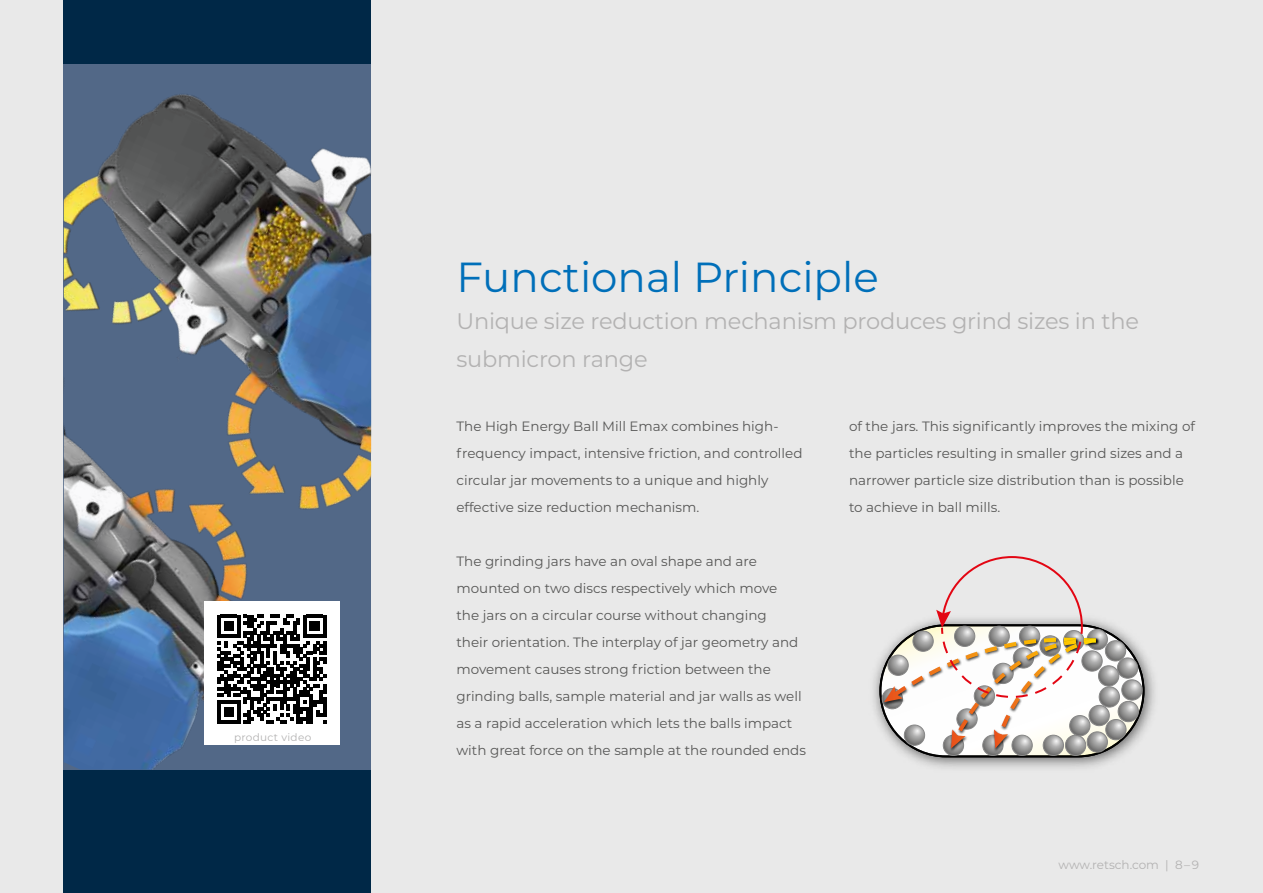
<style>
.page{position:relative;width:1263px;height:893px;background:#e9e9e9}
.page>*{position:absolute;margin:0;border:0;box-sizing:border-box;transform-origin:0 0}
.t1{font:42px "Montserrat";color:#006fb9}
.t2{font:22.5px/37.5px "Montserrat";letter-spacing:-.01em;color:#b3b2b2}
.t3{font:13.5px/27px "Montserrat";color:#575756}
.t4{font:12px "Montserrat";letter-spacing:-.005em;color:#b3b2b2}
.t5{font:10.5px "Montserrat";letter-spacing:.03em;color:#b3b2b2}
</style>
<div class="page">
<div style="left:64px;top:770px;width:307px;height:123px;background:#002847"></div>
<div style="left:64px;top:0;width:307px;height:64px;background:#002847"></div>
<img style="left:64px;top:64px;width:307px;height:706px">
<img style="left:873px;top:621px;width:282px;height:147px">
<img style="left:901px;top:748px;width:27px;height:1px">
<img style="left:940px;top:748px;width:27px;height:11px">
<svg style="left:943px;top:735px;width:20px;height:20px"></svg>
<div style="left:943px;top:735px;width:21px;height:21px;border:1px solid #878787;border-radius:50%"></div>
<img style="left:979px;top:754px;width:57px;height:5px">
<div style="left:982px;top:735px;width:21px;height:21px;border:1px solid #878787;border-radius:50%"></div>
<div style="left:1012px;top:735px;width:20px;height:21px;border:1px solid #878787;border-radius:50%"></div>
<img style="left:1039px;top:754px;width:23px;height:5px">
<div style="left:1043px;top:735px;width:21px;height:21px;border:1px solid #878787;border-radius:50%"></div>
<img style="left:1062px;top:754px;width:27px;height:5px">
<div style="left:1065px;top:735px;width:21px;height:21px;border:1px solid #878787;border-radius:50%"></div>
<img style="left:1100px;top:626px;width:11px;height:11px">
<svg style="left:1087px;top:629px;width:20px;height:21px"></svg>
<div style="left:1087px;top:629px;width:21px;height:21px;border:1px solid #878787;border-radius:50%"></div>
<img style="left:1102px;top:637px;width:27px;height:25px">
<svg style="left:1105px;top:641px;width:21px;height:20px"></svg>
<div style="left:1105px;top:640px;width:21px;height:21px;border:1px solid #878787;border-radius:50%"></div>
<img style="left:1114px;top:654px;width:27px;height:22px">
<svg style="left:1117px;top:658px;width:21px;height:20px"></svg>
<div style="left:1117px;top:658px;width:21px;height:20px;border:1px solid #878787;border-radius:50%"></div>
<img style="left:1123px;top:676px;width:23px;height:28px">
<svg style="left:1122px;top:680px;width:20px;height:20px"></svg>
<div style="left:1121px;top:680px;width:21px;height:20px;border:1px solid #878787;border-radius:50%"></div>
<img style="left:1114px;top:698px;width:28px;height:27px">
<svg style="left:1118px;top:701px;width:20px;height:21px"></svg>
<div style="left:1118px;top:701px;width:21px;height:21px;border:1px solid #878787;border-radius:50%"></div>
<img style="left:1101px;top:647px;width:5px;height:15px">
<div style="left:1082px;top:651px;width:20px;height:20px;border:1px solid #878787;border-radius:50%"></div>
<img style="left:1101px;top:662px;width:22px;height:21px">
<svg style="left:1098px;top:666px;width:21px;height:20px"></svg>
<div style="left:1098px;top:665px;width:21px;height:21px;border:1px solid #878787;border-radius:50%"></div>
<img style="left:1101px;top:683px;width:22px;height:28px">
<svg style="left:1099px;top:687px;width:20px;height:20px"></svg>
<div style="left:1099px;top:686px;width:21px;height:21px;border:1px solid #878787;border-radius:50%"></div>
<img style="left:1101px;top:702px;width:12px;height:26px">
<svg style="left:1089px;top:705px;width:20px;height:21px"></svg>
<div style="left:1089px;top:705px;width:20px;height:21px;border:1px solid #878787;border-radius:50%"></div>
<img style="left:1102px;top:716px;width:28px;height:28px">
<svg style="left:1106px;top:719px;width:20px;height:21px"></svg>
<div style="left:1105px;top:719px;width:21px;height:21px;border:1px solid #878787;border-radius:50%"></div>
<img style="left:1083px;top:728px;width:28px;height:28px">
<svg style="left:1087px;top:732px;width:20px;height:20px"></svg>
<div style="left:1087px;top:732px;width:21px;height:20px;border:1px solid #878787;border-radius:50%"></div>
<img style="left:878px;top:685px;width:6px;height:28px">
<img style="left:949px;top:637px;width:152px;height:117px">
<img style="left:992px;top:748px;width:108px;height:6px">
<svg style="left:884px;top:556px;width:216px;height:192px"></svg>
<div style="left:204px;top:601px;width:135px;height:144px;background:#fff"></div>
<svg style="left:217px;top:615px;width:109px;height:108px"></svg>
<p class="t5" style="left:234px;top:730px;width:79px">product video</p>
<h1 class="t1" style="left:456px;top:248px;width:424px">Functional Principle</h1>
<h2 class="t2" style="left:456px;top:301px;width:684px">Unique size reduction mechanism produces grind sizes in the submicron range</h2>
<p class="t3" style="left:456px;top:412px;width:348px">The High Energy Ball Mill Emax combines high&shy;frequency impact, intensive friction, and controlled circular jar movements to a unique and highly effective size reduction mechanism.</p>
<p class="t3" style="left:456px;top:547px;width:351px">The grinding jars have an oval shape and are mounted on two discs respectively which move<br>the jars on a circular course without changing<br>their orientation. The interplay of jar geometry and movement causes strong friction between the grinding balls, sample material and jar walls as well as a rapid acceleration which lets the balls impact with great force on the sample at the rounded ends</p>
<p class="t3" style="left:849px;top:412px;width:347px">of the jars. This significantly improves the mixing of the particles resulting in smaller grind sizes and a narrower particle size distribution than is possible to achieve in ball mills.</p>
<p class="t4" style="left:1058px;top:856px;width:142px">www.retsch.com | 8 – 9</p>
</div>
